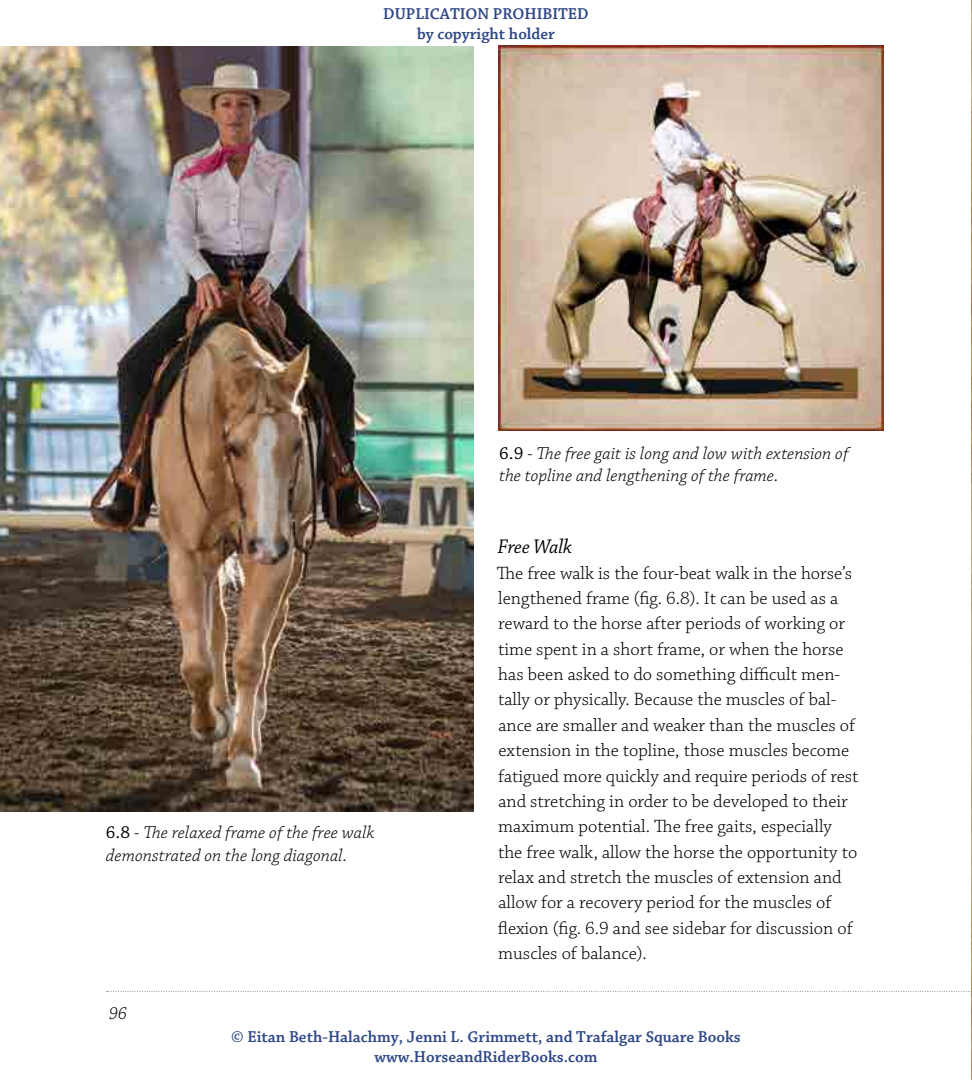
<style>
.page{position:relative;width:972px;height:1080px;background:#fff}
.page>*{position:absolute;margin:0;border:0;box-sizing:border-box;transform-origin:0 0}
.t1{font:21px "Chaparral Pro It Subh";color:#000}
.t2{font:300 18.75px/25.3px "Chaparral Pro";color:#000}
.t3{font:18px/22.5px "Chaparral Pro Light It Capt";color:#000}
.t4{font:600 16.5px/19.8px "Chaparral Pro";color:#2e4787;text-align:center}
.s1{font-family:"Chaparral Pro Capt"}
</style>
<div class="page">
<svg style="left:106px;top:991px;width:865px;height:1px"></svg>
<img style="left:971px;top:0;width:1px;height:1080px">
<img style="left:498px;top:45px;width:386px;height:386px">
<img style="left:0;top:46px;width:473px;height:765px">
<p class="t4" style="left:383px;top:5px;width:207px">DUPLICATION PROHIBITED by copyright holder</p>
<p class="t3" style="left:106px;top:822px;width:270px"><span class="s1">6.8</span> - The relaxed frame of the free walk demonstrated on the long diagonal.</p>
<p class="t3" style="left:109px;top:1003px;width:20px">96</p>
<p class="t3" style="left:499px;top:443px;width:351px"><span class="s1">6.9</span> - The free gait is long and low with extension of the topline and lengthening of the frame.</p>
<p class="t1" style="left:498px;top:536px;width:76px">Free Walk</p>
<p class="t2" style="left:497px;top:561px;width:363px">The free walk is the four-beat walk in the horse’s lengthened frame (fig. 6.8). It can be used as a reward to the horse after periods of working or time spent in a short frame, or when the horse has been asked to do something difficult men&shy;tally or physically. Because the muscles of bal&shy;ance are smaller and weaker than the muscles of extension in the topline, those muscles become fatigued more quickly and require periods of rest and stretching in order to be developed to their maximum potential. The free gaits, especially the free walk, allow the horse the opportunity to relax and stretch the muscles of extension and allow for a recovery period for the muscles of flexion (fig. 6.9 and see sidebar for discussion of muscles of balance).</p>
<p class="t4" style="left:231px;top:1027px;width:511px">© Eitan Beth-Halachmy, Jenni L. Grimmett, and Trafalgar Square Books www.HorseandRiderBooks.com</p>
</div>
